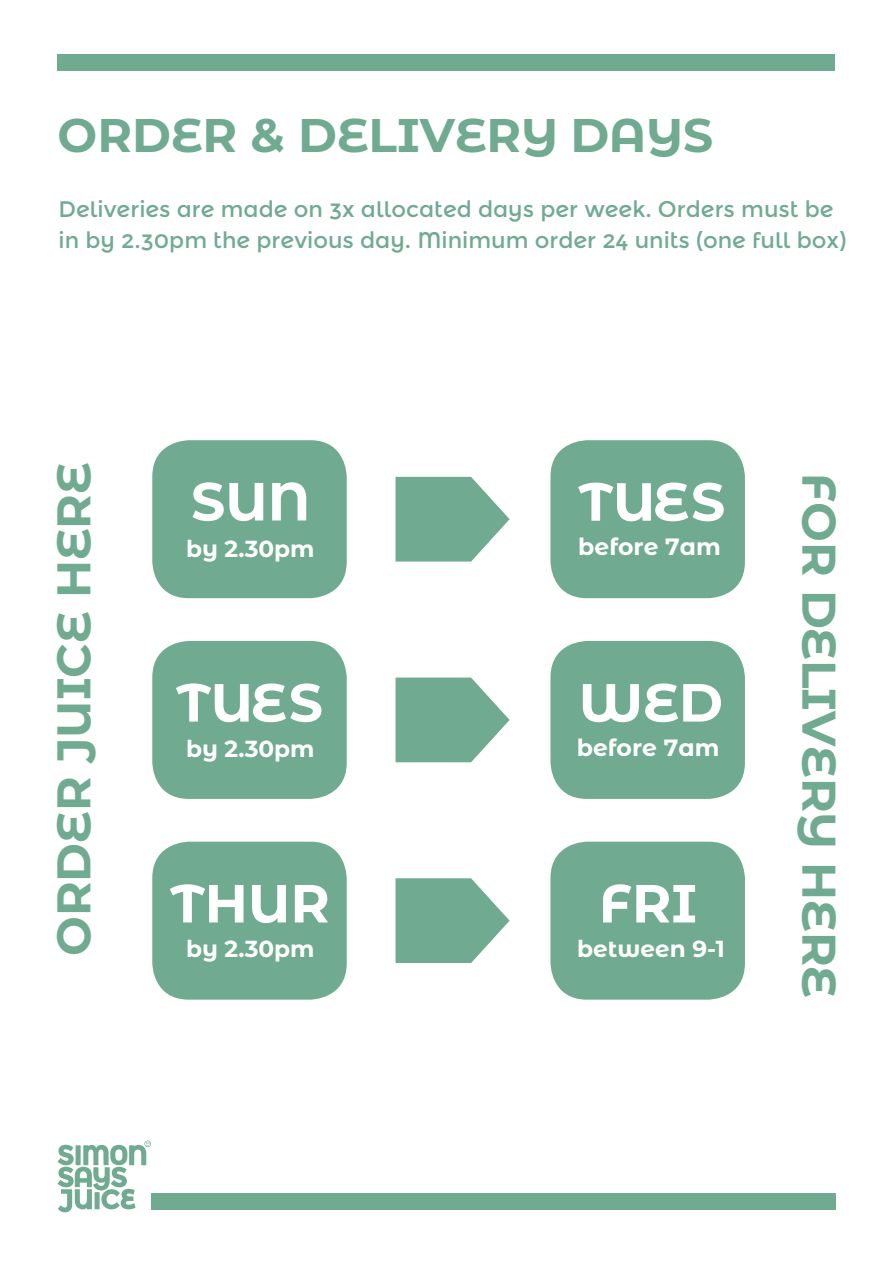
<style>
.page{position:relative;width:893px;height:1263px;background:#fff}
.page>*{position:absolute;margin:0;border:0;box-sizing:border-box;transform-origin:0 0}
.t1{font:700 53.55px "Montserrat Alternates";color:#fff}
.t2{font:700 47.1px "Montserrat Alternates";color:#70ab91}
.t3{font:700 23.55px "Montserrat Alternates";color:#fff}
.t4{font:700 23.25px "Montserrat Alternates";color:#fff}
.t5{font:22.5px/30.9px "Montserrat Alternates";color:#70ab91}
</style>
<div class="page">
<div style="left:58px;top:54px;width:777px;height:16px;background:#70ab91"></div>
<div style="left:151px;top:1193px;width:684px;height:16px;background:#70ab91"></div>
<svg style="left:58px;top:1140px;width:93px;height:72px"></svg>
<div style="left:550px;top:440px;width:195px;height:158px;background:#70ab91;border-radius:36px"></div>
<div style="left:152px;top:440px;width:195px;height:158px;background:#70ab91;border-radius:36px"></div>
<svg style="left:395px;top:477px;width:115px;height:85px"></svg>
<div style="left:550px;top:641px;width:195px;height:158px;background:#70ab91;border-radius:36px"></div>
<div style="left:152px;top:641px;width:195px;height:158px;background:#70ab91;border-radius:36px"></div>
<svg style="left:395px;top:677px;width:115px;height:85px"></svg>
<div style="left:550px;top:842px;width:195px;height:158px;background:#70ab91;border-radius:36px"></div>
<div style="left:152px;top:842px;width:195px;height:158px;background:#70ab91;border-radius:36px"></div>
<svg style="left:395px;top:878px;width:115px;height:85px"></svg>
<h2 class="t2" style="left:58px;top:101px;width:657px">ORDER &amp; DELIVERY DAYS</h2>
<p class="t5" style="left:59px;top:194px;width:789px">Deliveries are made on 3x allocated days per week. Orders must be in by 2.30pm the previous day. Minimum order 24 units (one full box)</p>
<h2 class="t2" style="left:40px;top:956px;width:495px;rotate:-90deg">ORDER JUICE HERE</h2>
<h1 class="t1" style="left:191px;top:463px;width:121px">SUN</h1>
<p class="t4" style="left:186px;top:532px;width:130px">by 2.30pm</p>
<h1 class="t1" style="left:176px;top:664px;width:148px">TUES</h1>
<p class="t4" style="left:186px;top:732px;width:130px">by 2.30pm</p>
<h1 class="t1" style="left:170px;top:865px;width:161px">THUR</h1>
<p class="t4" style="left:186px;top:932px;width:130px">by 2.30pm</p>
<h1 class="t1" style="left:579px;top:463px;width:148px">TUES</h1>
<p class="t3" style="left:578px;top:530px;width:144px">before 7am</p>
<h1 class="t1" style="left:579px;top:664px;width:146px">WED</h1>
<p class="t3" style="left:577px;top:731px;width:144px">before 7am</p>
<h1 class="t1" style="left:599px;top:865px;width:100px">FRI</h1>
<p class="t4" style="left:577px;top:932px;width:149px">between 9-1</p>
<h2 class="t2" style="left:853px;top:473px;width:526px;rotate:90deg">FOR DELIVERY HERE</h2>
</div>
